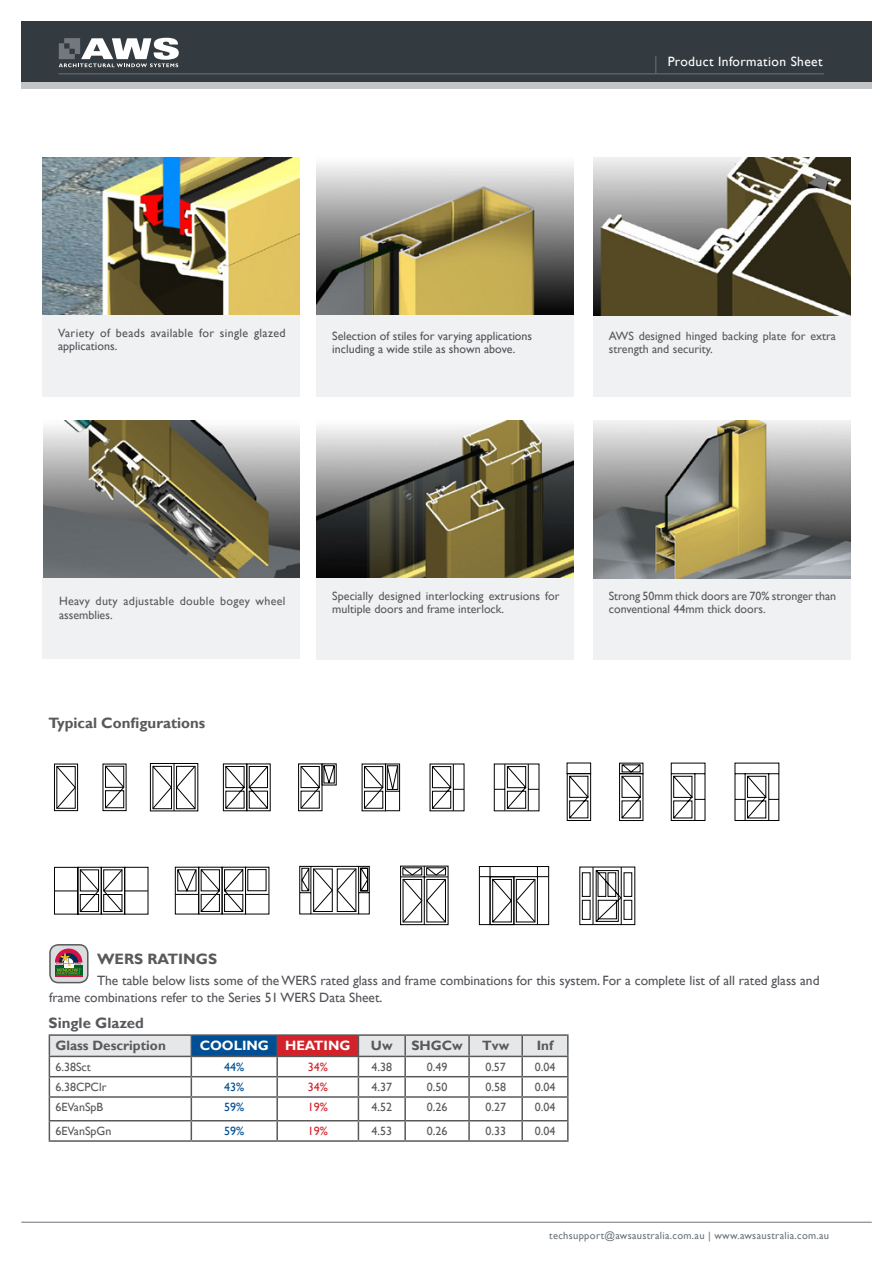
<style>
.page{position:relative;width:893px;height:1263px;background:#fff}
.page>*{position:absolute;margin:0;border:0;box-sizing:border-box;transform-origin:0 0}
.t1{font:700 15px "Gill Sans";color:#58595b}
.t2{font:13.5px/16.2px "Gill Sans";color:#515358}
.t3{font:700 13.5px "Gill Sans";color:#58595b}
.t4{font:13.5px "Gill Sans";letter-spacing:.03em;color:#fff}
.t5{font:700 13.5px "Gill Sans";color:#fff}
.t6{font:12px/13.5px "Gill Sans";color:#58595b}
.t7{font:12px/13.5px "Gill Sans";color:#515358}
.t8{font:12px/13.5px "Gill Sans";letter-spacing:.03em;color:#515358}
.t9{font:12px/14.4px "Gill Sans";letter-spacing:.025em;color:#58595b}
.t10{font:12px "Gill Sans";color:#004f94}
.t11{font:12px "Gill Sans";color:#d2232a}
.t12{font:10.5px "Gill Sans";letter-spacing:.03em;color:#6a737b}
</style>
<div class="page">
<div style="left:21px;top:81px;width:851px;height:8px;background:#c2c4c6"></div>
<div style="left:21px;top:21px;width:851px;height:60px;background:#333b40"></div>
<svg style="left:59px;top:38px;width:120px;height:29px"></svg>
<hr style="left:21px;top:1222px;width:851px;height:1px;background:#6a737b">
<hr style="left:59px;top:73px;width:765px;height:1px;background:#6a737b">
<svg style="left:655px;top:56px;width:1px;height:17px"></svg>
<div style="left:43px;top:315px;width:257px;height:81px;background:#f0f1f2"></div>
<div style="left:317px;top:315px;width:257px;height:81px;background:#f0f1f2"></div>
<div style="left:593px;top:315px;width:257px;height:81px;background:#f0f1f2"></div>
<div style="left:43px;top:578px;width:257px;height:81px;background:#f0f1f2"></div>
<img style="left:43px;top:158px;width:257px;height:156px">
<img style="left:317px;top:163px;width:257px;height:151px">
<img style="left:593px;top:158px;width:257px;height:157px">
<img style="left:43px;top:420px;width:257px;height:158px">
<div style="left:317px;top:578px;width:257px;height:81px;background:#f0f1f2"></div>
<div style="left:593px;top:578px;width:257px;height:81px;background:#f0f1f2"></div>
<img style="left:317px;top:421px;width:257px;height:156px">
<img style="left:593px;top:421px;width:257px;height:157px">
<hr style="left:49px;top:1034px;width:142px;height:2px;background:#58595b">
<hr style="left:191px;top:1034px;width:86px;height:2px;background:#58595b">
<hr style="left:277px;top:1034px;width:81px;height:2px;background:#58595b">
<hr style="left:358px;top:1034px;width:47px;height:2px;background:#58595b">
<hr style="left:405px;top:1034px;width:64px;height:2px;background:#58595b">
<hr style="left:469px;top:1034px;width:53px;height:2px;background:#58595b">
<hr style="left:522px;top:1034px;width:47px;height:2px;background:#58595b">
<svg style="left:49px;top:1035px;width:520px;height:105px"></svg>
<hr style="left:49px;top:1140px;width:142px;height:2px;background:#58595b">
<hr style="left:191px;top:1140px;width:86px;height:2px;background:#58595b">
<hr style="left:277px;top:1140px;width:81px;height:2px;background:#58595b">
<hr style="left:358px;top:1140px;width:47px;height:2px;background:#58595b">
<hr style="left:405px;top:1140px;width:64px;height:2px;background:#58595b">
<hr style="left:469px;top:1140px;width:53px;height:2px;background:#58595b">
<hr style="left:522px;top:1140px;width:47px;height:2px;background:#58595b">
<div style="left:50px;top:945px;width:38px;height:37px;background:#dcddde;border-radius:9px"></div>
<div style="left:49px;top:944px;width:40px;height:39px;border:2px solid #58595b;border-radius:9px"></div>
<hr style="left:55px;top:975px;width:27px;height:2px;background:#d31245">
<svg style="left:55px;top:948px;width:27px;height:27px"></svg>
<svg style="left:54px;top:762px;width:725px;height:163px"></svg>
<p class="t4" style="left:668px;top:54px;width:156px">Product Information Sheet</p>
<p class="t8" style="left:58px;top:326px;width:229px">Variety of beads available for single glazed applications.</p>
<p class="t7" style="left:332px;top:329px;width:201px">Selection of stiles for varying applications including a wide stile as shown above.</p>
<p class="t6" style="left:609px;top:329px;width:229px">AWS designed hinged backing plate for extra strength and security.</p>
<p class="t9" style="left:59px;top:594px;width:228px">Heavy duty adjustable double bogey wheel assemblies.</p>
<p class="t1" style="left:49px;top:714px;width:158px">Typical Configurations</p>
<p class="t6" style="left:332px;top:589px;width:229px">Specially designed interlocking extrusions for multiple doors and frame interlock.</p>
<p class="t6" style="left:609px;top:589px;width:229px">Strong 50mm thick doors are 70% stronger than conventional 44mm thick doors.</p>
<p class="t1" style="left:97px;top:950px;width:122px">WERS RATINGS</p>
<p class="t2" style="left:49px;top:973px;width:772px;text-indent:48px">The table below lists some of the WERS rated glass and frame combinations for this system. For a complete list of all rated glass and frame combinations refer to the Series 51 WERS Data Sheet.</p>
<p class="t1" style="left:49px;top:1014px;width:97px">Single Glazed</p>
<p class="t3" style="left:55px;top:1038px;width:112px">Glass Description</p>
<p class="t5" style="left:200px;top:1038px;width:152px">COOLING HEATING</p>
<p class="t3" style="left:371px;top:1038px;width:23px">Uw</p>
<p class="t3" style="left:411px;top:1038px;width:53px">SHGCw</p>
<p class="t3" style="left:482px;top:1038px;width:29px">Tvw</p>
<p class="t3" style="left:537px;top:1038px;width:18px">Inf</p>
<p class="t6" style="left:55px;top:1060px;width:37px">6.38Sct</p>
<p class="t10" style="left:224px;top:1060px;width:22px">44%</p>
<p class="t11" style="left:308px;top:1060px;width:22px">34%</p>
<p class="t6" style="left:371px;top:1060px;width:22px">4.38</p>
<p class="t6" style="left:427px;top:1060px;width:22px">0.49</p>
<p class="t6" style="left:485px;top:1060px;width:22px">0.57</p>
<p class="t6" style="left:535px;top:1060px;width:22px">0.04</p>
<p class="t6" style="left:55px;top:1080px;width:53px">6.38CPClr</p>
<p class="t10" style="left:224px;top:1080px;width:22px">43%</p>
<p class="t11" style="left:308px;top:1080px;width:22px">34%</p>
<p class="t6" style="left:371px;top:1080px;width:22px">4.37</p>
<p class="t6" style="left:427px;top:1080px;width:22px">0.50</p>
<p class="t6" style="left:485px;top:1080px;width:22px">0.58</p>
<p class="t6" style="left:535px;top:1080px;width:22px">0.04</p>
<p class="t6" style="left:55px;top:1101px;width:49px">6EVanSpB</p>
<p class="t10" style="left:224px;top:1100px;width:22px">59%</p>
<p class="t11" style="left:308px;top:1100px;width:22px">19%</p>
<p class="t6" style="left:372px;top:1101px;width:22px">4.52</p>
<p class="t6" style="left:427px;top:1101px;width:22px">0.26</p>
<p class="t6" style="left:485px;top:1101px;width:22px">0.27</p>
<p class="t6" style="left:535px;top:1101px;width:22px">0.04</p>
<p class="t6" style="left:55px;top:1124px;width:58px">6EVanSpGn</p>
<p class="t10" style="left:224px;top:1124px;width:22px">59%</p>
<p class="t11" style="left:308px;top:1124px;width:22px">19%</p>
<p class="t6" style="left:372px;top:1124px;width:22px">4.53</p>
<p class="t6" style="left:427px;top:1124px;width:22px">0.26</p>
<p class="t6" style="left:485px;top:1124px;width:22px">0.33</p>
<p class="t6" style="left:535px;top:1124px;width:22px">0.04</p>
<p class="t12" style="left:549px;top:1229px;width:282px">techsupport@awsaustralia.com.au | www.awsaustralia.com.au</p>
</div>
